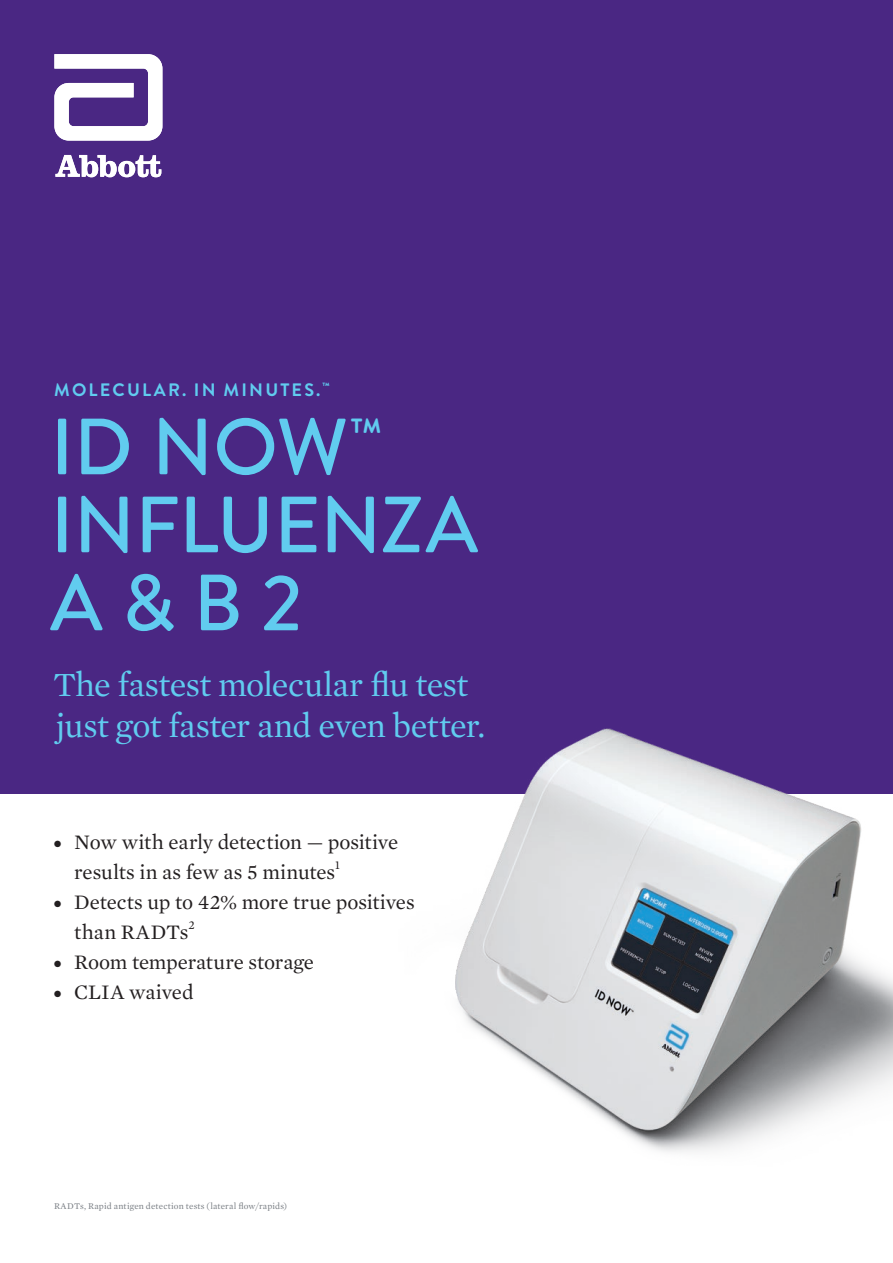
<style>
.page{position:relative;width:893px;height:1263px;background:#fff}
.page>*{position:absolute;margin:0;border:0;box-sizing:border-box;transform-origin:0 0}
.t1{font:500 79.5px/78px "Brandon Grotesque";letter-spacing:-.005em;color:#61ccef}
.t2{font:34.5px/40.5px "Mercury Text G1";letter-spacing:-.015em;color:#61ccef}
.t3{font:21px/30px "Mercury Text G1";letter-spacing:-.005em;color:#231f20}
.t4{font:700 18px "Brandon Grotesque";letter-spacing:.12em;color:#61ccef}
.t5{font:12.3px "Mercury Text G1";color:#231f20}
.t6{font:9px "Mercury Text G1";letter-spacing:.02em;color:#787d83}
</style>
<div class="page">
<div style="left:0;top:0;width:893px;height:793px;background:#4a2783"></div>
<img style="left:349px;top:728px;width:544px;height:424px">
<svg style="left:54px;top:54px;width:108px;height:87px"></svg>
<svg style="left:55px;top:155px;width:106px;height:22px"></svg>
<p class="t4" style="left:54px;top:377px;width:277px">MOLECULAR. IN MINUTES.<sup>™</sup></p>
<h1 class="t1" style="left:50px;top:409px;width:430px">ID NOW<sup>™<br></sup>INFLUENZA<br>A &amp; B 2</h1>
<h2 class="t2" style="left:53px;top:663px;width:434px">The fastest molecular flu test just got faster and even better.</h2>
<p class="t3" style="left:74px;top:826px;width:325px;text-indent:-20px">● Now with early detection — positive results in as few as 5 minutes</p>
<p class="t5" style="left:335px;top:856px;width:6px">1</p>
<p class="t3" style="left:74px;top:886px;width:342px;text-indent:-20px">● Detects up to 42% more true positives than RADTs</p>
<p class="t5" style="left:189px;top:916px;width:8px">2</p>
<p class="t3" style="left:54px;top:946px;width:262px">● Room temperature storage</p>
<p class="t3" style="left:54px;top:976px;width:141px">● CLIA waived</p>
<p class="t6" style="left:54px;top:1199px;width:234px">RADTs, Rapid antigen detection tests (lateral flow/rapids)</p>
</div>
